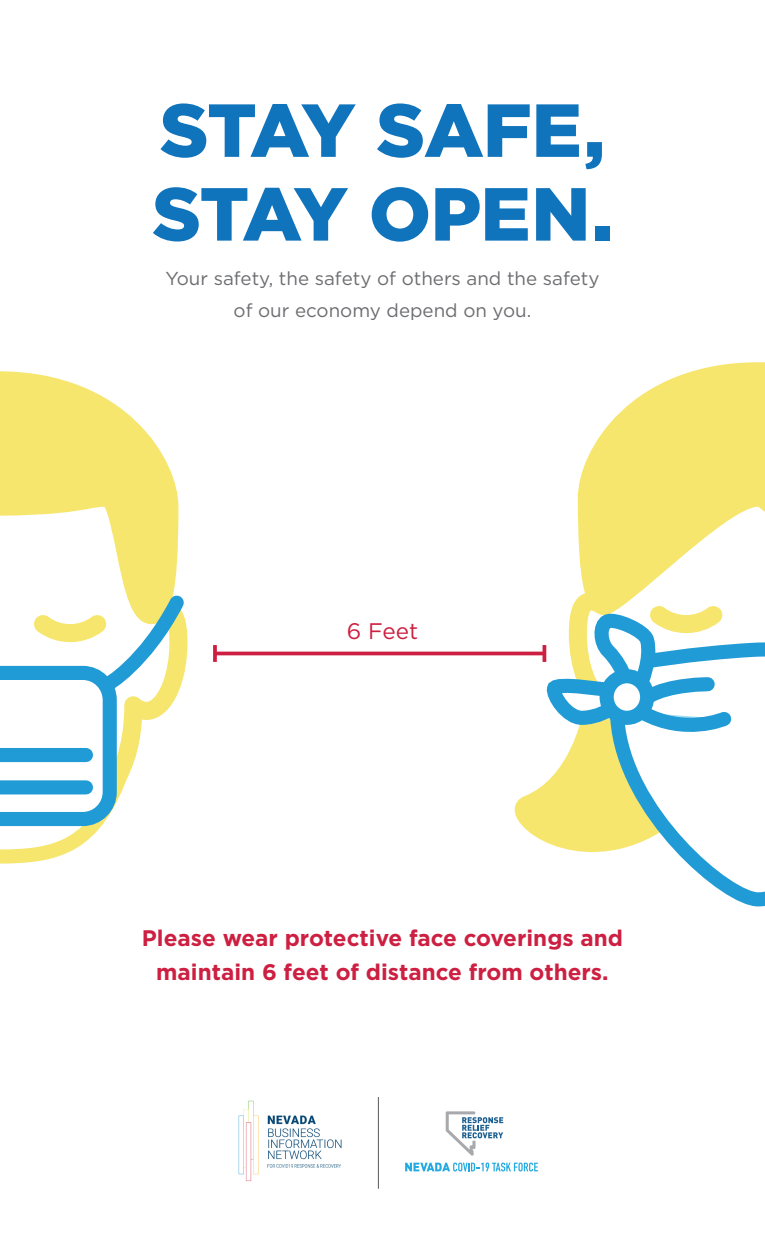
<style>
.page{position:relative;width:765px;height:1260px;background:#fff}
.page>*{position:absolute;margin:0;border:0;box-sizing:border-box;transform-origin:0 0}
.t1{font:900 75px/83.8px "Gotham";letter-spacing:-.015em;color:#1074bc}
.t2{font:700 22.5px/33.8px "Gotham";color:#cd1f41;text-align:center}
.t3{font:22.5px "Gotham";color:#cd1f41}
.t4{font:18.75px/31.2px "Gotham";color:#6c6d70;text-align:center}
</style>
<div class="page">
<svg style="left:0;top:371px;width:178px;height:213px;fill:#f6e66d"></svg>
<svg style="left:0;top:802px;width:117px;height:62px"></svg>
<svg style="left:0;top:584px;width:188px;height:218px"></svg>
<svg style="left:578px;top:362px;width:187px;height:227px;fill:#f6e66d"></svg>
<svg style="left:706px;top:642px;width:59px;height:265px"></svg>
<svg style="left:514px;top:589px;width:224px;height:291px"></svg>
<svg style="left:607px;top:676px;width:40px;height:42px"></svg>
<div style="left:600px;top:669px;width:54px;height:56px;border:14px solid #219bd6;border-radius:50%"></div>
<hr style="left:215px;top:652px;width:329px;height:3px;background:#cd1f41">
<svg style="left:213px;top:645px;width:4px;height:17px"></svg>
<hr style="left:543px;top:645px;width:3px;height:17px;background:#cd1f41">
<svg style="left:446px;top:1111px;width:57px;height:45px"></svg>
<svg style="left:405px;top:1163px;width:133px;height:8px"></svg>
<hr style="left:378px;top:1097px;width:1px;height:92px;background:#57585a">
<img style="left:238px;top:1100px;width:104px;height:82px">
<p class="t1" style="left:152px;top:88px;width:462px">STAY SAFE,<br>STAY OPEN.</p>
<p class="t4" style="left:165px;top:263px;width:436px">Your safety, the safety of others and the safety of our economy depend on you.</p>
<p class="t3" style="left:347px;top:617px;width:73px">6 Feet</p>
<p class="t2" style="left:142px;top:921px;width:483px">Please wear protective face coverings and maintain 6 feet of distance from others.</p>
</div>
